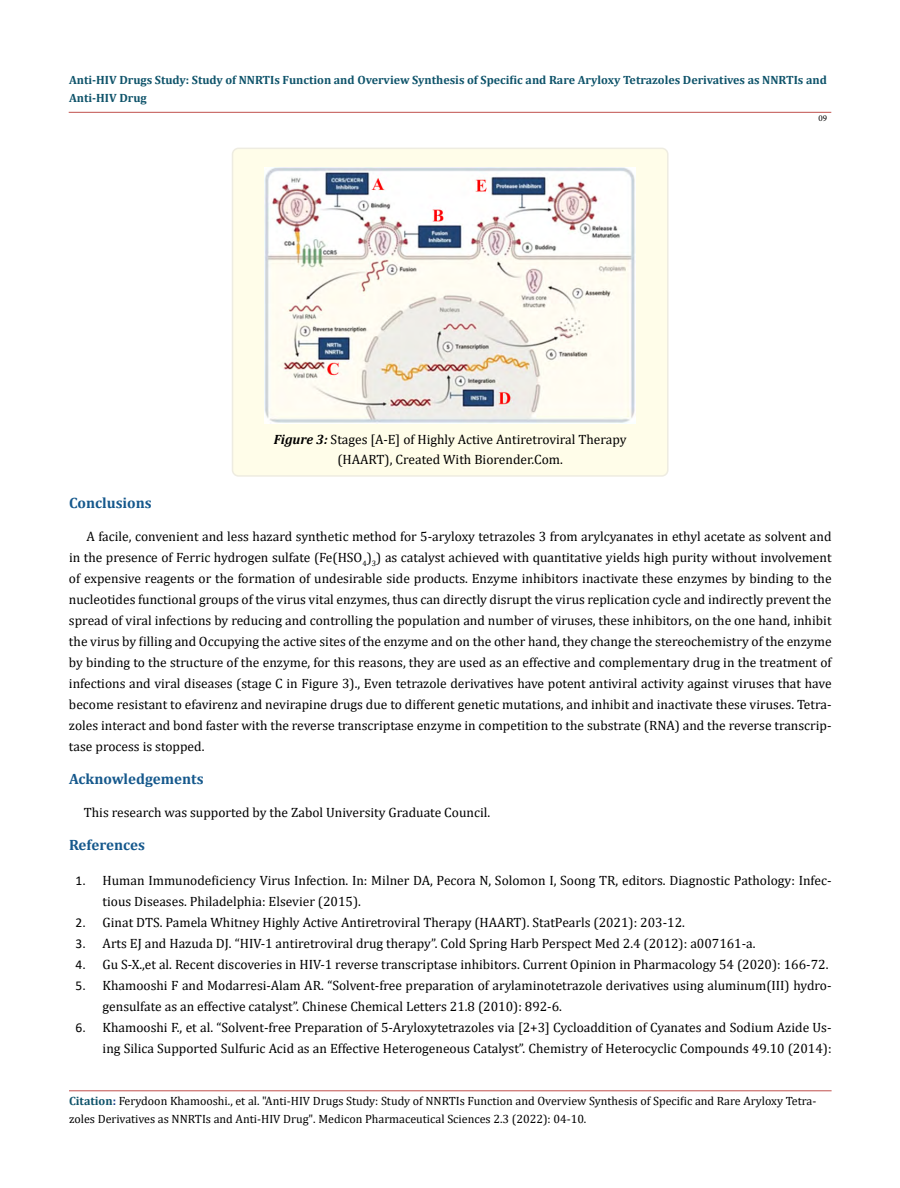
<style>
.page{position:relative;width:900px;height:1188px;background:#fff}
.page>*{position:absolute;margin:0;border:0;box-sizing:border-box;transform-origin:0 0}
.t1{font:700 15px "Cambria";color:#15588c}
.t2{font:13.5px/21px "Cambria";color:#000}
.t3{font:12px/18px "Cambria";color:#000}
.t4{font:700 12px/18px "Cambria";color:#0e536a}
.t5{font:9px "Minion Pro";color:#000}
.s1{font-weight:700;font-style:italic}
.s2{font-family:"Calibri"}
.s3{font-weight:700;color:#0e536a}
.s4{font-weight:700;color:#173e88}
</style>
<div class="page">
<hr style="left:69px;top:1091px;width:763px;height:1px;background:#c0504d">
<hr style="left:69px;top:112px;width:762px;height:1px;background:#c0504d">
<div style="left:232px;top:148px;width:436px;height:328px;background:#fffde9;border-radius:6px"></div>
<div style="left:232px;top:148px;width:437px;height:329px;border:2px solid #eeece1;border-radius:6px"></div>
<img style="left:265px;top:168px;width:371px;height:255px">
<p class="t4" style="left:69px;top:70px;width:759px">Anti-HIV Drugs Study: Study of NNRTIs Function and Overview Synthesis of Specific and Rare Aryloxy Tetrazoles Derivatives as NNRTIs and<br>Anti-HIV Drug</p>
<p class="t5" style="left:818px;top:112px;width:10px">09</p>
<p class="t2" style="left:274px;top:429px;width:354px;line-height:20.2px;text-align:center"><span class="s1">Figure 3:</span> Stages [A-E] of Highly Active Antiretroviral Therapy (HAART), Created With Biorender.Com.</p>
<p class="t1" style="left:69px;top:492px;width:84px">Conclusions</p>
<p class="t2" style="left:69px;top:526px;width:764px;text-align:justify;text-indent:17px">A facile, convenient and less hazard synthetic method for 5-aryloxy tetrazoles 3 from arylcyanates in ethyl acetate as solvent and in the presence of Ferric hydrogen sulfate (Fe(HSO<sub>4</sub>)<sub>3</sub>) as catalyst achieved with quantitative yields high purity without involvement of expensive reagents or the formation of undesirable side products. Enzyme inhibitors inactivate these enzymes by binding to the nucleotides functional groups of the virus vital enzymes, thus can directly disrupt the virus replication cycle and indirectly prevent the spread of viral infections by reducing and controlling the population and number of viruses, these inhibitors, on the one hand, inhibit the virus by filling and Occupying the active sites of the enzyme and on the other hand, they change the stereochemistry of the enzyme by binding to the structure of the enzyme, for this reasons, they are used as an effective and complementary drug in the treatment of infections and viral diseases (stage C in Figure 3)., Even tetrazole derivatives have potent antiviral activity against viruses that have become resistant to efavirenz and nevirapine drugs due to different genetic mutations, and inhibit and inactivate these viruses. Tetra&shy;zoles interact and bond faster with the reverse transcriptase enzyme in competition to the substrate (RNA) and the reverse transcrip&shy;tase process is stopped.</p>
<p class="t1" style="left:69px;top:768px;width:136px">Acknowledgements</p>
<p class="t2" style="left:84px;top:802px;width:408px">This research was supported by the Zabol University Graduate Council.</p>
<p class="t1" style="left:69px;top:834px;width:77px">References</p>
<p class="t2" style="left:103px;top:870px;width:731px;text-indent:-27px"><span class="s2">1.</span> Human Immunodeficiency Virus Infection. In: Milner DA, Pecora N, Solomon I, Soong TR, editors. Diagnostic Pathology: Infec&shy;tious Diseases. Philadelphia: Elsevier (2015).</p>
<p class="t2" style="left:76px;top:912px;width:611px"><span class="s2">2.</span> Ginat DTS. Pamela Whitney Highly Active Antiretroviral Therapy (HAART). StatPearls (2021): 203-12.</p>
<p class="t2" style="left:76px;top:933px;width:682px"><span class="s2">3.</span> Arts EJ and Hazuda DJ. “HIV-1 antiretroviral drug therapy”. Cold Spring Harb Perspect Med 2.4 (2012): a007161-a.</p>
<p class="t2" style="left:76px;top:954px;width:754px"><span class="s2">4.</span> Gu S-X.,et al. Recent discoveries in HIV-1 reverse transcriptase inhibitors. Current Opinion in Pharmacology 54 (2020): 166-72.</p>
<p class="t2" style="left:103px;top:975px;width:731px;text-indent:-27px"><span class="s2">5.</span> Khamooshi F and Modarresi-Alam AR. “Solvent-free preparation of arylaminotetrazole derivatives using aluminum(III) hydro&shy;gensulfate as an effective catalyst”. Chinese Chemical Letters 21.8 (2010): 892-6.</p>
<p class="t2" style="left:76px;top:1017px;width:758px;text-align:right"><span class="s2">6.</span> Khamooshi F., et al. “Solvent-free Preparation of 5-Aryloxytetrazoles via [2+3] Cycloaddition of Cyanates and Sodium Azide Us&shy;ing Silica Supported Sulfuric Acid as an Effective Heterogeneous Catalyst”. Chemistry of Heterocyclic Compounds 49.10 (2014):</p>
<p class="t3" style="left:69px;top:1092px;width:749px"><span class="s3">Citation</span><span class="s4">:</span> Ferydoon Khamooshi., et al. "Anti-HIV Drugs Study: Study of NNRTIs Function and Overview Synthesis of Specific and Rare Aryloxy Tetra&shy;zoles Derivatives as NNRTIs and Anti-HIV Drug". Medicon Pharmaceutical Sciences 2.3 (2022): 04-10.</p>
</div>
